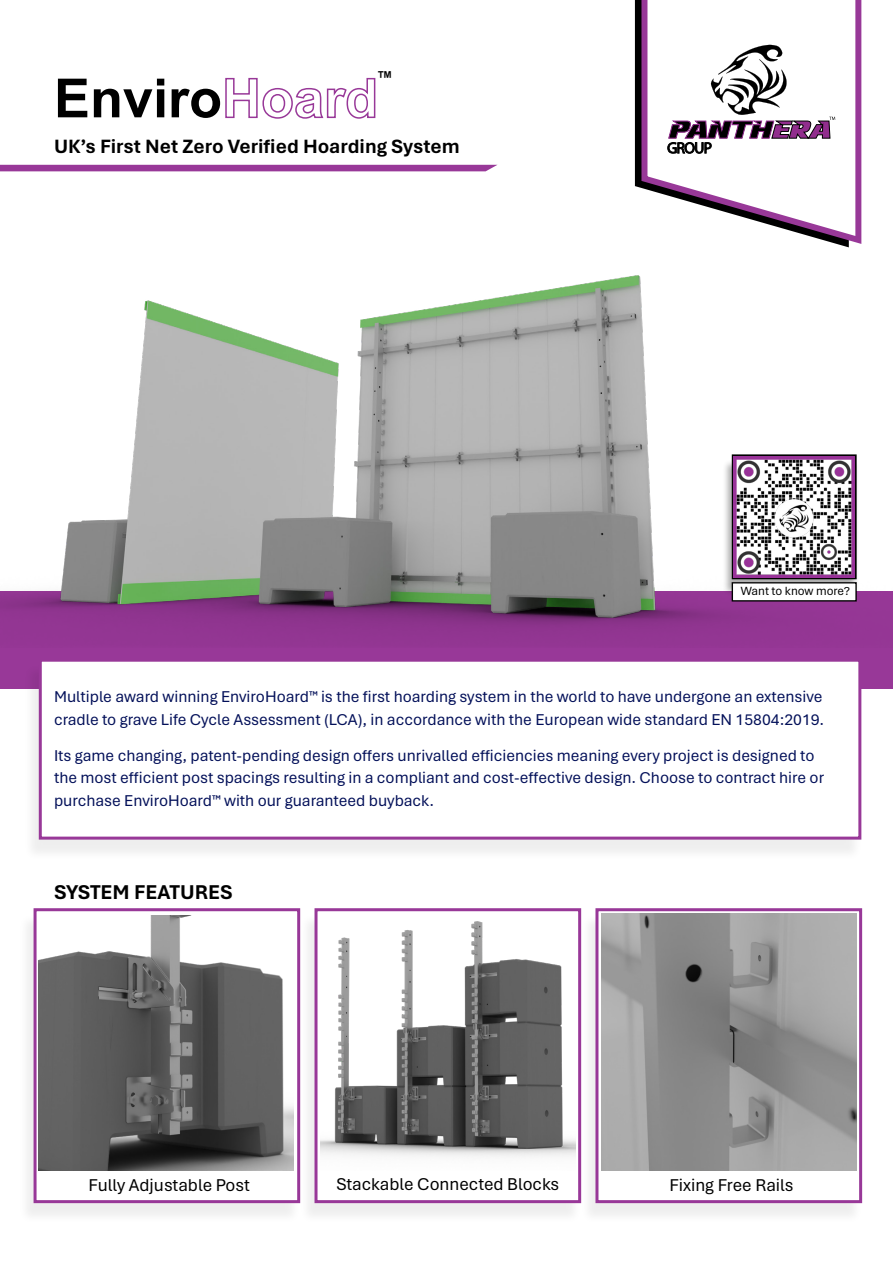
<style>
.page{position:relative;width:893px;height:1263px;background:#fff}
.page>*{position:absolute;margin:0;border:0;box-sizing:border-box;transform-origin:0 0}
.t1{font:700 54px "Arial";color:#000}
.t2{font:700 21px "Aptos";color:#000}
.t3{font:700 20.25px "Aptos";color:#000}
.t4{font:18px "Aptos";color:#000}
.t5{font:16.5px/22.5px "Aptos";color:#031059}
.t6{font:700 16.5px "Arial";color:#000}
.t7{font:12.45px "Aptos";color:#000}
.s1{color:#983898}
</style>
<div class="page">
<div style="left:18px;top:913px;width:283px;height:311px;background:#f4f4f4"></div>
<div style="left:34px;top:908px;width:266px;height:295px;background:#fff;border:3px solid #983898"></div>
<div style="left:580px;top:913px;width:283px;height:311px;background:#f4f4f4"></div>
<div style="left:595px;top:908px;width:267px;height:295px;background:#fff;border:3px solid #983898"></div>
<div style="left:299px;top:913px;width:283px;height:311px;background:#000;opacity:.07"></div>
<div style="left:314px;top:908px;width:267px;height:295px;background:#fff;border:3px solid #983898"></div>
<img style="left:39px;top:915px;width:254px;height:255px">
<img style="left:321px;top:921px;width:254px;height:236px">
<img style="left:602px;top:914px;width:254px;height:256px">
<div style="left:0;top:591px;width:893px;height:97px;background:#983898"></div>
<img style="left:0;top:275px;width:857px;height:354px">
<div style="left:23px;top:664px;width:840px;height:197px;background:#000;opacity:.07"></div>
<div style="left:39px;top:659px;width:822px;height:181px;background:#fff;border:3px solid #983898"></div>
<div style="left:722px;top:459px;width:137px;height:137px;background:#000;opacity:.32"></div>
<div style="left:732px;top:454px;width:125px;height:125px;border:3px solid #000"></div>
<img style="left:733px;top:456px;width:122px;height:122px">
<div style="left:732px;top:583px;width:124px;height:18px;background:#fff"></div>
<div style="left:732px;top:582px;width:125px;height:19px;border:1px solid #000"></div>
<svg style="left:638px;top:0;width:224px;height:248px"></svg>
<div style="left:0;top:165px;width:497px;height:6px;background:#983898"></div>
<svg style="left:668px;top:45px;width:167px;height:108px"></svg>
<p class="t6" style="left:376px;top:66px;width:18px">™</p>
<h1 class="t1" style="left:54px;top:63px;width:326px">Enviro<span class="s1">Hoard</span></h1>
<p class="t3" style="left:54px;top:133px;width:407px">UK’s First Net Zero Verified Hoarding System</p>
<p class="t7" style="left:741px;top:583px;width:111px">Want to know more?</p>
<p class="t5" style="left:54px;top:685px;width:772px">Multiple award winning EnviroHoard™ is the first hoarding system in the world to have undergone an extensive cradle to grave Life Cycle Assessment (LCA), in accordance with the European wide standard EN 15804:2019.</p>
<p class="t5" style="left:54px;top:744px;width:772px">Its game changing, patent-pending design offers unrivalled efficiencies meaning every project is designed to the most efficient post spacings resulting in a compliant and cost-effective design. Choose to contract hire or purchase EnviroHoard™ with our guaranteed buyback.</p>
<p class="t2" style="left:54px;top:877px;width:180px">SYSTEM FEATURES</p>
<p class="t4" style="left:89px;top:1173px;width:163px">Fully Adjustable Post</p>
<p class="t4" style="left:336px;top:1172px;width:224px">Stackable Connected Blocks</p>
<p class="t4" style="left:670px;top:1173px;width:126px">Fixing Free Rails</p>
</div>
